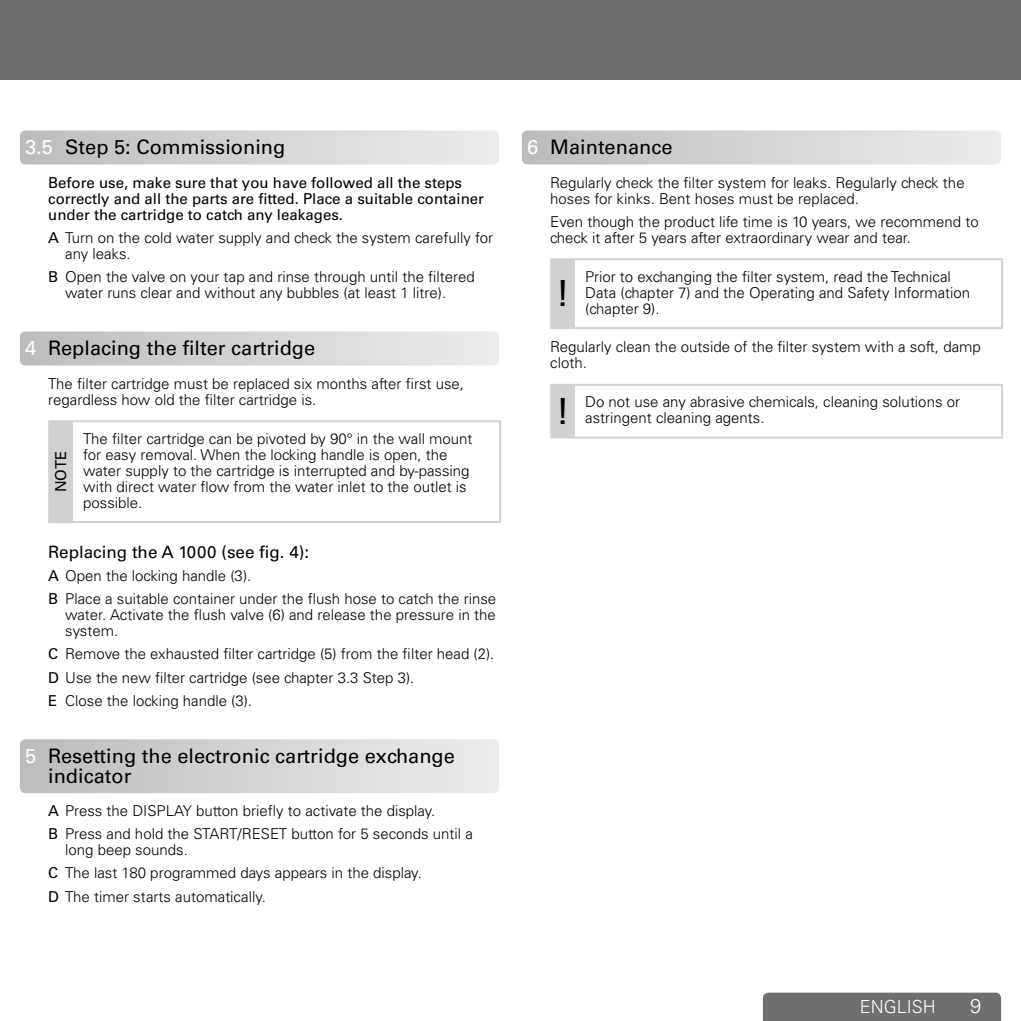
<style>
.page{position:relative;width:1021px;height:1021px;background:#fff}
.page>*{position:absolute;margin:0;border:0;box-sizing:border-box;transform-origin:0 0}
.t1{font:500 36px "Univers CE";color:#000}
.t2{font:500 20px/20px "Univers CE";color:#000}
.t3{font:300 20px "Univers";color:#fff}
.t4{font:300 18px "Univers";color:#fff}
.t5{font:500 17px "Univers CE";color:#000}
.t6{font:300 15px/16px "Univers CE";color:#000}
.t7{font:500 15px/16px "Univers CE";color:#000}
.s1{color:#fff}
.s2{font-weight:500}
</style>
<div class="page">
<div style="left:0;top:0;width:1020px;height:79px;background:#6f6f6e"></div>
<div style="left:763px;top:992px;width:238px;height:28px;background:#6f6f6e"></div>
<svg style="left:20px;top:130px;width:479px;height:34px;background:#d4d5d5"></svg>
<svg style="left:20px;top:331px;width:479px;height:34px;background:#d4d5d5"></svg>
<div style="left:49px;top:421px;width:23px;height:101px;background:#d0d1d1"></div>
<hr style="left:48px;top:420px;width:24px;height:2px;background:#d0d1d1">
<hr style="left:48px;top:422px;width:2px;height:99px;background:#d0d1d1">
<hr style="left:48px;top:521px;width:24px;height:2px;background:#d0d1d1">
<hr style="left:72px;top:420px;width:429px;height:2px;background:#d0d1d1">
<hr style="left:71px;top:422px;width:2px;height:99px;background:#d0d1d1">
<hr style="left:499px;top:422px;width:2px;height:99px;background:#d0d1d1">
<hr style="left:72px;top:521px;width:429px;height:2px;background:#d0d1d1">
<svg style="left:20px;top:739px;width:479px;height:54px;background:#d4d4d4"></svg>
<svg style="left:522px;top:130px;width:479px;height:34px;background:#d4d5d5"></svg>
<div style="left:551px;top:259px;width:23px;height:69px;background:#d0d1d1"></div>
<hr style="left:550px;top:258px;width:24px;height:2px;background:#d0d1d1">
<hr style="left:550px;top:260px;width:2px;height:67px;background:#d0d1d1">
<hr style="left:574px;top:258px;width:429px;height:2px;background:#d0d1d1">
<hr style="left:573px;top:260px;width:2px;height:67px;background:#d0d1d1">
<hr style="left:1001px;top:260px;width:2px;height:67px;background:#d0d1d1">
<hr style="left:550px;top:327px;width:24px;height:2px;background:#d0d1d1">
<hr style="left:574px;top:327px;width:429px;height:2px;background:#d0d1d1">
<div style="left:551px;top:385px;width:23px;height:52px;background:#d0d1d1"></div>
<hr style="left:550px;top:384px;width:24px;height:2px;background:#d0d1d1">
<hr style="left:550px;top:386px;width:2px;height:50px;background:#d0d1d1">
<hr style="left:574px;top:384px;width:429px;height:2px;background:#d0d1d1">
<hr style="left:573px;top:386px;width:2px;height:50px;background:#d0d1d1">
<hr style="left:1001px;top:386px;width:2px;height:50px;background:#d0d1d1">
<hr style="left:550px;top:436px;width:24px;height:2px;background:#d0d1d1">
<hr style="left:574px;top:436px;width:429px;height:2px;background:#d0d1d1">
<h2 class="t2" style="left:25px;top:137px;width:262px"><span class="s1">3.5</span> Step 5: Commissioning</h2>
<p class="t7" style="left:48px;top:175px;width:437px">Before use, make sure that you have followed all the steps correctly and all the parts are fitted. Place a suitable container under the cartridge to catch any leakages.</p>
<p class="t6" style="left:65px;top:230px;width:429px;text-indent:-17px"><span class="s2">A</span> Turn on the cold water supply and check the system carefully for any leaks.</p>
<p class="t6" style="left:65px;top:269px;width:411px;text-indent:-17px"><span class="s2">B</span> Open the valve on your tap and rinse through until the filtered water runs clear and without any bubbles (at least 1 litre).</p>
<h2 class="t2" style="left:25px;top:338px;width:292px"><span class="s1">4</span> Replacing the filter cartridge</h2>
<p class="t6" style="left:48px;top:375px;width:417px">The filter cartridge must be replaced six months after first use, regardless how old the filter cartridge is.</p>
<p class="t6" style="left:83px;top:431px;width:391px">The filter cartridge can be pivoted by 90° in the wall mount for easy removal. When the locking handle is open, the water supply to the cartridge is interrupted and by-passing with direct water flow from the water inlet to the outlet is possible.</p>
<p class="t5" style="left:48px;top:542px;width:262px">Replacing the A 1000 (see fig. 4):</p>
<p class="t6" style="left:48px;top:564px;width:449px;line-height:23px"><span class="s2">A</span> Open the locking handle (3).<br><span class="s2">B</span> Place a suitable container under the flush hose to catch the rinse</p>
<p class="t6" style="left:65px;top:607px;width:432px">water. Activate the flush valve (6) and release the pressure in the system.</p>
<p class="t6" style="left:48px;top:643px;width:447px;line-height:23px"><span class="s2">C</span> Remove the exhausted filter cartridge (5) from the filter head (2).<br><span class="s2">D</span> Use the new filter cartridge (see chapter 3.3 Step 3).<br><span class="s2">E</span> Close the locking handle (3).</p>
<h2 class="t2" style="left:48px;top:746px;width:408px;text-indent:-23px"><span class="s1">5</span> Resetting the electronic cartridge exchange indicator</h2>
<p class="t6" style="left:48px;top:799px;width:426px;line-height:23px"><span class="s2">A</span> Press the DISPLAY button briefly to activate the display.<br><span class="s2">B</span> Press and hold the START/RESET button for 5 seconds until a</p>
<p class="t6" style="left:48px;top:838px;width:375px;line-height:23px;text-indent:17px">long beep sounds.<br><span class="s2">C</span> The last 180 programmed days appears in the display.<br><span class="s2">D</span> The timer starts automatically.</p>
<p class="t7" style="left:53px;top:492px;width:43px;rotate:-90deg">NOTE</p>
<h2 class="t2" style="left:527px;top:137px;width:147px"><span class="s1">6</span> Maintenance</h2>
<p class="t6" style="left:550px;top:174px;width:416px">Regularly check the filter system for leaks. Regularly check the hoses for kinks. Bent hoses must be replaced.</p>
<p class="t6" style="left:550px;top:214px;width:430px">Even though the product life time is 10 years, we recommend to check it after 5 years after extraordinary wear and tear.</p>
<h1 class="t1" style="left:555px;top:273px;width:16px">!</h1>
<p class="t6" style="left:585px;top:269px;width:386px">Prior to exchanging the filter system, read the Technical<br>Data (chapter 7) and the Operating and Safety Information (chapter 9).</p>
<p class="t6" style="left:550px;top:339px;width:432px">Regularly clean the outside of the filter system with a soft, damp cloth.</p>
<h1 class="t1" style="left:555px;top:390px;width:16px">!</h1>
<p class="t6" style="left:585px;top:394px;width:376px">Do not use any abrasive chemicals, cleaning solutions or astringent cleaning agents.</p>
<p class="t4" style="left:859px;top:995px;width:77px">ENGLISH</p>
<h2 class="t3" style="left:970px;top:993px;width:13px">9</h2>
</div>
